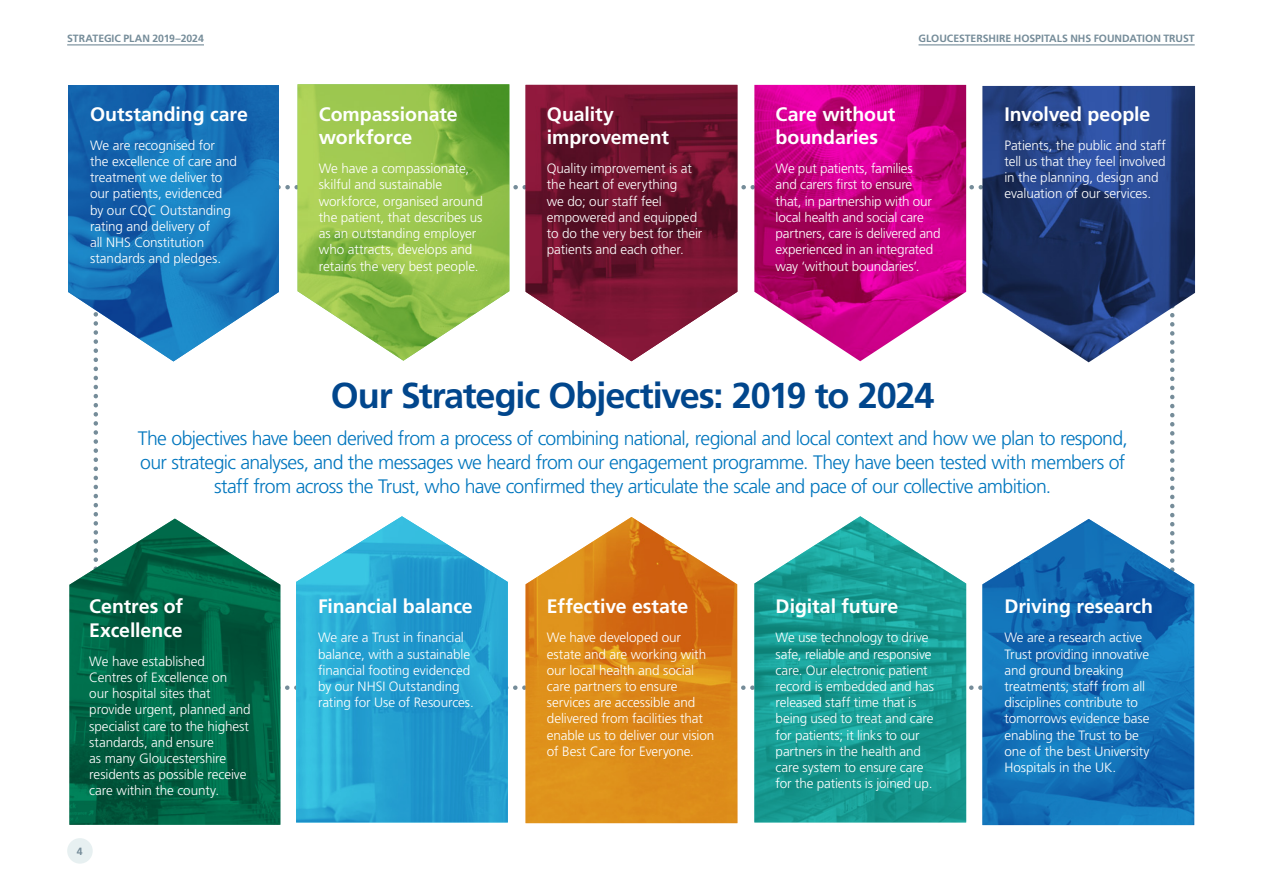
<style>
.page{position:relative;width:1263px;height:893px;background:#fff}
.page>*{position:absolute;margin:0;border:0;box-sizing:border-box;transform-origin:0 0}
.H1__P{font:700 36px "Frutiger LT Std";letter-spacing:-.03em;color:#01468c}
.H1__P-2{font:300 19.5px/24px "Frutiger LT Std";letter-spacing:-.035em;color:#0076be;text-align:center}
.Body__P{font:700 19.5px/23.4px "Frutiger LT Std";letter-spacing:-.005em;color:#fff}
.Body__P-2{font:300 13.5px/16.2px "Frutiger LT Std";letter-spacing:-.01em;color:#fff}
.t1{font:700 10.5px "Frutiger LT Std";color:#758c99}
</style>
<div class="page">
<hr style="left:67px;top:44px;width:137px;height:1px;background:#758c99">
<div style="left:67px;top:838px;width:26px;height:26px;background:#e7f0f1;border-radius:50%"></div>
<hr style="left:918px;top:44px;width:277px;height:1px;background:#758c99">
<svg style="left:94px;top:361px;width:4px;height:156px"></svg>
<svg style="left:280px;top:685px;width:702px;height:5px"></svg>
<svg style="left:1170px;top:362px;width:4px;height:156px"></svg>
<svg style="left:279px;top:185px;width:703px;height:4px"></svg>
<img style="left:68px;top:85px;width:211px;height:276px">
<img style="left:298px;top:84px;width:211px;height:277px">
<img style="left:526px;top:85px;width:211px;height:276px">
<img style="left:982px;top:86px;width:213px;height:276px">
<img style="left:69px;top:519px;width:211px;height:306px">
<img style="left:296px;top:516px;width:212px;height:306px">
<img style="left:754px;top:516px;width:212px;height:306px">
<img style="left:982px;top:519px;width:212px;height:306px">
<img style="left:754px;top:85px;width:212px;height:276px">
<img style="left:526px;top:517px;width:211px;height:306px">
<p class="t1" style="left:67px;top:32px;width:138px">STRATEGIC PLAN 2019–2024</p>
<p class="Body__P" style="left:90px;top:103px;width:159px">Outstanding care</p>
<p class="Body__P-2" style="left:90px;top:137px;width:148px">We are recognised for the excellence of care and treatment we deliver to our patients, evidenced by our CQC Outstanding rating and delivery of<br>all NHS Constitution standards and pledges.</p>
<p class="Body__P" style="left:319px;top:103px;width:140px">Compassionate workforce</p>
<p class="Body__P-2" style="left:319px;top:161px;width:165px">We have a compassionate, skilful and sustainable workforce, organised around the patient, that describes us as an outstanding employer who attracts, develops and retains the very best people.</p>
<p class="Body__P" style="left:547px;top:103px;width:124px">Quality improvement</p>
<p class="Body__P-2" style="left:547px;top:161px;width:157px">Quality improvement is at the heart of everything<br>we do; our staff feel empowered and equipped to do the very best for their patients and each other.</p>
<p class="t1" style="left:918px;top:32px;width:278px">GLOUCESTERSHIRE HOSPITALS NHS FOUNDATION TRUST</p>
<p class="Body__P" style="left:776px;top:103px;width:121px">Care without boundaries</p>
<p class="Body__P-2" style="left:776px;top:161px;width:167px">We put patients, families<br>and carers first to ensure that, in partnership with our local health and social care partners, care is delivered and experienced in an integrated way ‘without boundaries’.</p>
<p class="Body__P" style="left:1004px;top:103px;width:148px">Involved people</p>
<p class="Body__P-2" style="left:1004px;top:137px;width:163px">Patients, the public and staff tell us that they feel involved in the planning, design and evaluation of our services.</p>
<p class="H1__P" style="left:331px;top:375px;width:605px">Our Strategic Objectives: 2019 to 2024</p>
<p class="H1__P-2" style="left:138px;top:427px;width:991px">The objectives have been derived from a process of combining national, regional and local context and how we plan to respond, our strategic analyses, and the messages we heard from our engagement programme. They have been tested with members of staff from across the Trust, who have confirmed they articulate the scale and pace of our collective ambition.</p>
<p class="Body__P" style="left:89px;top:595px;width:95px">Centres of<br>Excellence</p>
<p class="Body__P-2" style="left:89px;top:653px;width:163px">We have established<br>Centres of Excellence on<br>our hospital sites that provide urgent, planned and specialist care to the highest standards, and ensure<br>as many Gloucestershire residents as possible receive care within the county.</p>
<p class="t1" style="left:77px;top:845px;width:7px">4</p>
<p class="Body__P" style="left:318px;top:595px;width:156px">Financial balance</p>
<p class="Body__P-2" style="left:318px;top:630px;width:157px">We are a Trust in financial balance, with a sustainable financial footing evidenced by our NHSI Outstanding rating for Use of Resources.</p>
<p class="Body__P" style="left:547px;top:595px;width:143px">Effective estate</p>
<p class="Body__P-2" style="left:547px;top:630px;width:169px">We have developed our estate and are working with our local health and social care partners to ensure services are accessible and delivered from facilities that enable us to deliver our vision of Best Care for Everyone.</p>
<p class="Body__P" style="left:776px;top:595px;width:124px">Digital future</p>
<p class="Body__P-2" style="left:776px;top:630px;width:160px">We use technology to drive safe, reliable and responsive care. Our electronic patient record is embedded and has released staff time that is being used to treat and care for patients; it links to our partners in the health and care system to ensure care for the patients is joined up.</p>
<p class="Body__P" style="left:1004px;top:595px;width:150px">Driving research</p>
<p class="Body__P-2" style="left:1004px;top:630px;width:147px">We are a research active<br>Trust providing innovative and ground breaking treatments; staff from all disciplines contribute to tomorrows evidence base enabling the Trust to be one of the best University<br>Hospitals in the UK.</p>
</div>
